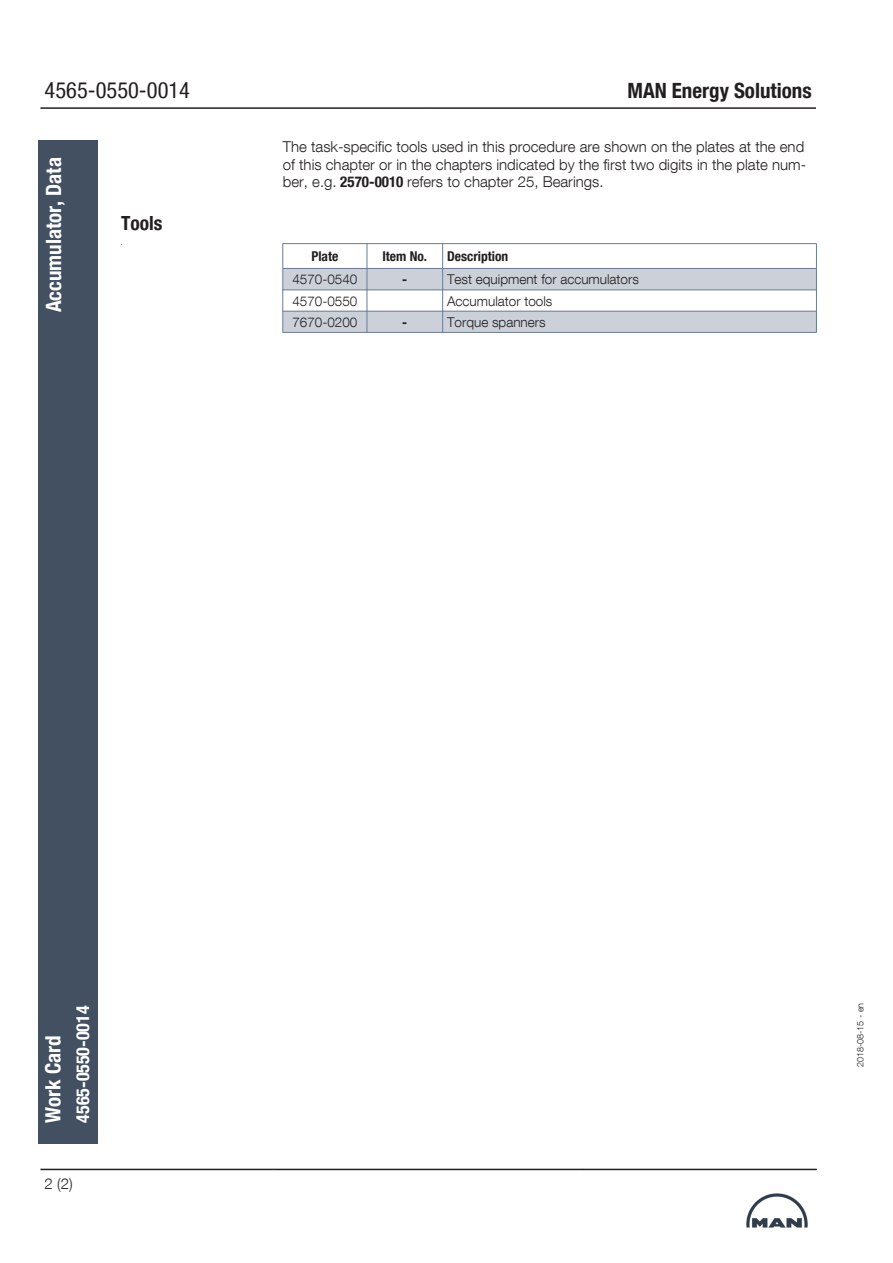
<style>
.page{position:relative;width:893px;height:1263px;background:#fff}
.page>*{position:absolute;margin:0;border:0;box-sizing:border-box;transform-origin:0 0}
.t1{font:22.5px "MAN Helvetica Neue 57 Cond";color:#231f20}
.t2{font:21px "MAN Helvetica Neue 77 Bold Cond";color:#fff}
.t3{font:21px "MAN Helvetica Neue 77 Bold Cond";color:#231f20}
.t4{font:19.5px "MAN Helvetica Neue 77 Bold Cond";color:#231f20}
.t5{font:18px "MAN Helvetica Neue 77 Bold Cond";color:#fff}
.t6{font:300 15px/17.7px "MAN Helvetica Neue 45";color:#231f20}
.t7{font:300 13.5px "MAN Helvetica Neue 45";color:#231f20}
.t8{font:13.5px "MAN Helvetica Neue 77 Bold Cond";color:#231f20}
.t9{font:300 9px "MAN Helvetica Neue 45";color:#231f20}
.s1{font-family:"MAN Helvetica Neue 77 Bold Cond";font-weight:400}
</style>
<div class="page">
<div style="left:283px;top:269px;width:84px;height:21px;background:#cbd0d9"></div>
<div style="left:367px;top:269px;width:75px;height:21px;background:#cbd0d9"></div>
<div style="left:443px;top:269px;width:373px;height:21px;background:#cbd0d9"></div>
<div style="left:283px;top:311px;width:84px;height:21px;background:#cbd0d9"></div>
<div style="left:367px;top:311px;width:75px;height:21px;background:#cbd0d9"></div>
<div style="left:443px;top:311px;width:373px;height:21px;background:#cbd0d9"></div>
<hr style="left:283px;top:243px;width:84px;height:1px;background:#6a7b95">
<hr style="left:283px;top:268px;width:84px;height:1px;background:#6a7b95">
<hr style="left:367px;top:243px;width:76px;height:1px;background:#6a7b95">
<hr style="left:367px;top:268px;width:76px;height:1px;background:#6a7b95">
<hr style="left:442px;top:243px;width:375px;height:1px;background:#6a7b95">
<hr style="left:442px;top:268px;width:375px;height:1px;background:#6a7b95">
<hr style="left:283px;top:290px;width:84px;height:1px;background:#6a7b95">
<hr style="left:367px;top:290px;width:76px;height:1px;background:#6a7b95">
<hr style="left:442px;top:290px;width:375px;height:1px;background:#6a7b95">
<hr style="left:283px;top:311px;width:84px;height:1px;background:#6a7b95">
<hr style="left:367px;top:311px;width:76px;height:1px;background:#6a7b95">
<hr style="left:442px;top:311px;width:375px;height:1px;background:#6a7b95">
<svg style="left:367px;top:243px;width:1px;height:89px"></svg>
<hr style="left:283px;top:332px;width:84px;height:1px;background:#6a7b95">
<svg style="left:283px;top:243px;width:1px;height:89px"></svg>
<svg style="left:442px;top:243px;width:1px;height:89px"></svg>
<hr style="left:367px;top:332px;width:76px;height:1px;background:#6a7b95">
<svg style="left:816px;top:243px;width:1px;height:89px"></svg>
<hr style="left:442px;top:332px;width:375px;height:1px;background:#6a7b95">
<div style="left:38px;top:706px;width:30px;height:438px;background:#425062"></div>
<div style="left:38px;top:140px;width:60px;height:566px;background:#425062"></div>
<div style="left:68px;top:706px;width:30px;height:438px;background:#425062"></div>
<hr style="left:40px;top:107px;width:388px;height:2px;background:#231f20">
<hr style="left:428px;top:107px;width:388px;height:2px;background:#231f20">
<img style="left:746px;top:1193px;width:62px;height:35px">
<hr style="left:40px;top:1169px;width:234px;height:1px;background:#231f20">
<hr style="left:273px;top:1169px;width:311px;height:1px;background:#231f20">
<hr style="left:584px;top:1169px;width:233px;height:1px;background:#231f20">
<h1 class="t1" style="left:45px;top:76px;width:147px">4565-0550-0014</h1>
<h2 class="t3" style="left:628px;top:78px;width:186px">MAN Energy Solutions</h2>
<h2 class="t2" style="left:41px;top:312px;width:157px;rotate:-90deg">Accumulator, Data</h2>
<h3 class="t4" style="left:121px;top:212px;width:43px">Tools</h3>
<p class="t6" style="left:283px;top:137px;width:525px">The task-specific tools used in this procedure are shown on the plates at the end of this chapter or in the chapters indicated by the first two digits in the plate num&shy;ber, e.g. <span class="s1">2570-0010</span> refers to chapter 25, Bearings.</p>
<p class="t8" style="left:311px;top:248px;width:28px">Plate</p>
<p class="t8" style="left:382px;top:248px;width:46px">Item No.</p>
<p class="t8" style="left:447px;top:248px;width:63px">Description</p>
<p class="t7" style="left:292px;top:271px;width:67px">4570-0540</p>
<p class="t8" style="left:402px;top:271px;width:6px">-</p>
<p class="t7" style="left:447px;top:271px;width:193px">Test equipment for accumulators</p>
<p class="t7" style="left:292px;top:293px;width:67px">4570-0550</p>
<p class="t7" style="left:447px;top:293px;width:107px">Accumulator tools</p>
<p class="t7" style="left:292px;top:314px;width:67px">7670-0200</p>
<p class="t8" style="left:402px;top:314px;width:6px">-</p>
<p class="t7" style="left:447px;top:314px;width:100px">Torque spanners</p>
<h2 class="t2" style="left:40px;top:1123px;width:89px;rotate:-90deg">Work Card</h2>
<p class="t5" style="left:72px;top:1123px;width:119px;rotate:-90deg">4565-0550-0014</p>
<p class="t9" style="left:855px;top:1067px;width:66px;rotate:-90deg">2018-08-15 - en</p>
<p class="t6" style="left:45px;top:1174px;width:30px">2 (2)</p>
</div>
